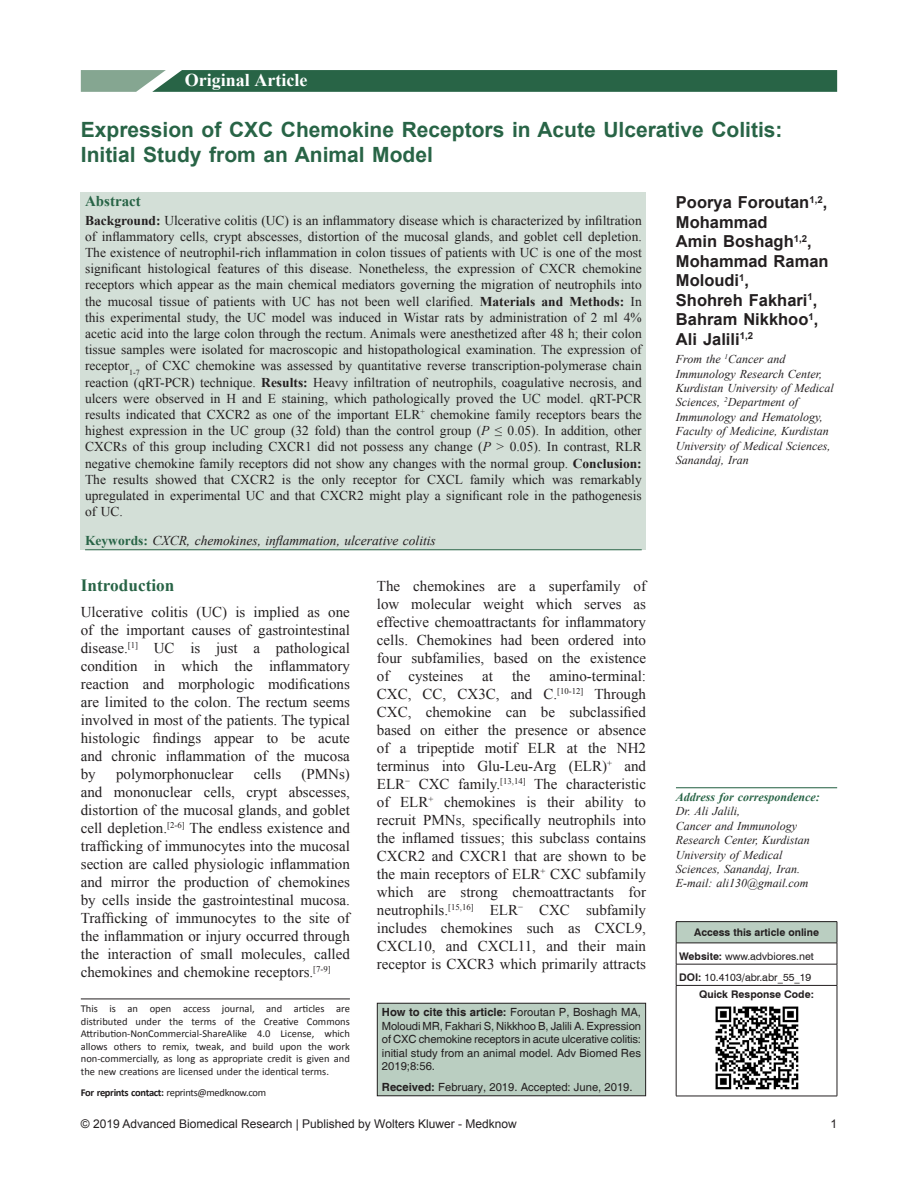
<style>
.page{position:relative;width:918px;height:1188px;background:#fff}
.page>*{position:absolute;margin:0;border:0;box-sizing:border-box;transform-origin:0 0}
.AT{font:700 21px/25.2px "Arial";color:#286446}
.AH{font:700 18px "Times New Roman";color:#fff}
.t1{font:700 17.25px "Times New Roman";color:#286446}
.AU{font:700 16.5px/19.5px "Arial";color:#231f20}
.TX{font:15px/18px "Times New Roman";color:#231f20;text-align:justify}
.ABSH{font:700 15px "Times New Roman";color:#286446}
.ABS{font:13.5px/16.2px "Times New Roman";color:#231f20;text-align:justify}
.KWD{font:italic 13.5px "Times New Roman";color:#231f20}
.AFF{font:italic 12px/14.4px "Times New Roman";color:#231f20}
.ADD{font:italic 12px/14.4px "Times New Roman";color:#231f20}
.t2{font:12px "Arial";color:#231f20}
.HTC{font:11.25px/13.5px "Helvetica";color:#231f20;text-align:justify}
.OS{font:10.5px/12.6px "Calibri";color:#211d1e;text-align:justify}
.OS-2{font:10.5px "Calibri";letter-spacing:-.03em;color:#211d1e}
.Website{font:10.5px "Swiss 721 BT";color:#231f20}
.DOI{font:10.5px "Swiss 721 BT";color:#231f20}
.ATAO{font:700 10.5px "Swiss 721 BT";color:#231f20}
.QRC{font:700 10.5px "Swiss 721 BT";color:#231f20}
.s1{font-weight:700}
.s2{font-style:italic}
.s3{font-weight:700;font-style:normal;color:#286446}
.s4{font-weight:700;color:#286446}
</style>
<div class="page">
<hr style="left:676px;top:787px;width:161px;height:1px;background:#286446">
<div style="left:81px;top:192px;width:565px;height:357px;background:#d3dfd7"></div>
<hr style="left:85px;top:549px;width:557px;height:1px;background:#286446">
<svg style="left:81px;top:70px;width:756px;height:22px;background:#376e52"></svg>
<div style="left:377px;top:1003px;width:269px;height:93px;background:#bacec1"></div>
<div style="left:377px;top:1003px;width:269px;height:93px;border:1px solid #231f20"></div>
<div style="left:676px;top:922px;width:161px;height:21px;background:#bacec1"></div>
<hr style="left:676px;top:943px;width:161px;height:1px;background:#231f20">
<hr style="left:676px;top:964px;width:161px;height:1px;background:#231f20">
<hr style="left:676px;top:985px;width:161px;height:1px;background:#231f20">
<hr style="left:676px;top:921px;width:161px;height:1px;background:#231f20">
<svg style="left:676px;top:922px;width:1px;height:63px"></svg>
<svg style="left:837px;top:922px;width:1px;height:63px"></svg>
<hr style="left:676px;top:986px;width:1px;height:110px;background:#231f20">
<hr style="left:837px;top:986px;width:1px;height:110px;background:#231f20">
<hr style="left:676px;top:1096px;width:161px;height:1px;background:#231f20">
<img style="left:715px;top:1006px;width:84px;height:84px">
<hr style="left:81px;top:999px;width:269px;height:1px;background:#231f20">
<p class="AH" style="left:185px;top:67px;width:124px">Original Article</p>
<p class="AT" style="left:81px;top:117px;width:703px">Expression of CXC Chemokine Receptors in Acute Ulcerative Colitis:<br>Initial Study from an Animal Model</p>
<p class="ABSH" style="left:85px;top:190px;width:57px">Abstract</p>
<p class="ABS" style="left:85px;top:212px;width:558px"><span class="s1">Background:</span> Ulcerative colitis (UC) is an inflammatory disease which is characterized by infiltration of inflammatory cells, crypt abscesses, distortion of the mucosal glands, and goblet cell depletion.<br>The existence of neutrophil‑rich inflammation in colon tissues of patients with UC is one of the most significant histological features of this disease. Nonetheless, the expression of CXCR chemokine receptors which appear as the main chemical mediators governing the migration of neutrophils into the mucosal tissue of patients with UC has not been well clarified. <span class="s1">Materials and Methods:</span> In this experimental study, the UC model was induced in Wistar rats by administration of 2 ml 4% acetic acid into the large colon through the rectum. Animals were anesthetized after 48 h; their colon tissue samples were isolated for macroscopic and histopathological examination. The expression of receptor<sub>1‑7</sub> of CXC chemokine was assessed by quantitative reverse transcription‑polymerase chain reaction (qRT‑PCR) technique. <span class="s1">Results:</span> Heavy infiltration of neutrophils, coagulative necrosis, and ulcers were observed in H and E staining, which pathologically proved the UC model. qRT‑PCR results indicated that CXCR2 as one of the important ELR<sup>+</sup> chemokine family receptors bears the highest expression in the UC group (32 fold) than the control group (<span class="s2">P</span> ≤ 0.05). In addition, other CXCRs of this group including CXCR1 did not possess any change (<span class="s2">P</span> &gt; 0.05). In contrast, RLR negative chemokine family receptors did not show any changes with the normal group. <span class="s1">Conclusion:<br></span>The results showed that CXCR2 is the only receptor for CXCL family which was remarkably upregulated in experimental UC and that CXCR2 might play a significant role in the pathogenesis of UC.</p>
<p class="KWD" style="left:85px;top:531px;width:352px"><span class="s3">Keywords:</span> CXCR, chemokines, inflammation, ulcerative colitis</p>
<h1 class="t1" style="left:81px;top:573px;width:95px">Introduction</h1>
<p class="TX" style="left:81px;top:603px;width:271px">Ulcerative colitis (UC) is implied as one of the important causes of gastrointestinal disease.<sup>[1]</sup> UC is just a pathological condition in which the inflammatory reaction and morphologic modifications are limited to the colon. The rectum seems involved in most of the patients. The typical histologic findings appear to be acute and chronic inflammation of the mucosa by</p>
<p class="TX" style="left:81px;top:765px;width:271px;text-indent:221px">(PMNs) and mononuclear cells, crypt abscesses, distortion of the mucosal glands, and goblet cell depletion.<sup>[2‑6]</sup> The endless existence and trafficking of immunocytes into the mucosal section are called physiologic inflammation and mirror the production of chemokines by cells inside the gastrointestinal mucosa.<br>Trafficking of immunocytes to the site of the inflammation or injury occurred through the interaction of small molecules, called chemokines and chemokine receptors.<sup>[7‑9]</sup></p>
<p class="TX" style="left:116px;top:765px;width:119px">polymorphonuclear</p>
<p class="TX" style="left:254px;top:765px;width:29px">cells</p>
<p class="OS" style="left:81px;top:1002px;width:271px">This is an open access journal, and articles are distributed under the terms of the Creative Commons Attribution‑NonCommercial‑ShareAlike 4.0 License, which allows others to remix, tweak, and build upon the work non‑commercially, as long as appropriate credit is given and the new creations are licensed under the identical terms.</p>
<p class="OS-2" style="left:81px;top:1085px;width:187px"><span class="s1">For reprints contact:</span> reprints@medknow.com</p>
<p class="TX" style="left:377px;top:576px;width:271px">The chemokines are a superfamily of low molecular weight which serves as effective chemoattractants for inflammatory cells. Chemokines had been ordered into four subfamilies, based on the existence of</p>
<p class="TX" style="left:377px;top:666px;width:271px;text-indent:172px">amino‑terminal:<br>CXC, CC, CX3C, and C.<sup>[10‑12]</sup> Through CXC, chemokine can be subclassified based on either the presence or absence of a tripeptide motif ELR at the NH2 terminus into Glu‑Leu‑Arg (ELR)<sup>+</sup> and ELR<sup>−</sup> CXC family.<sup>[13,14]</sup> The characteristic of ELR<sup>+</sup> chemokines is their ability to recruit PMNs, specifically neutrophils into the inflamed tissues; this subclass contains CXCR2 and CXCR1 that are shown to be the main receptors of ELR<sup>+</sup> CXC subfamily which are strong chemoattractants for neutrophils.<sup>[15,16]</sup> ELR<sup>−</sup> CXC subfamily includes chemokines such as CXCL9, CXCL10, and CXCL11, and their main receptor is CXCR3 which primarily attracts</p>
<p class="TX" style="left:408px;top:666px;width:56px">cysteines</p>
<p class="TX" style="left:482px;top:666px;width:12px">at</p>
<p class="TX" style="left:512px;top:666px;width:20px">the</p>
<p class="HTC" style="left:382px;top:1006px;width:261px"><span class="s1">How to cite this article:</span> Foroutan P, Boshagh MA, Moloudi MR, Fakhari S, Nikkhoo B, Jalili A. Expression of CXC chemokine receptors in acute ulcerative colitis: initial study from an animal model. Adv Biomed Res 2019;8:56.</p>
<p class="HTC" style="left:382px;top:1081px;width:252px"><span class="s1">Received:</span> February, 2019. Accepted: June, 2019.</p>
<p class="AU" style="left:676px;top:193px;width:154px">Poorya Foroutan<sup>1,2</sup>,<br>Mohammad<br>Amin Boshagh<sup>1,2</sup>,<br>Mohammad Raman<br>Moloudi<sup>1</sup>,<br>Shohreh Fakhari<sup>1</sup>,<br>Bahram Nikkhoo<sup>1</sup>,<br>Ali Jalili<sup>1,2</sup></p>
<p class="AFF" style="left:676px;top:352px;width:159px">From the <sup>1</sup>Cancer and<br>Immunology Research Center,<br>Kurdistan University of Medical<br>Sciences, <sup>2</sup>Department of<br>Immunology and Hematology,<br>Faculty of Medicine, Kurdistan<br>University of Medical Sciences,<br>Sanandaj, Iran</p>
<p class="ADD" style="left:676px;top:790px;width:145px"><span class="s4">Address for correspondence:<br></span>Dr. Ali Jalili,<br>Cancer and Immunology<br>Research Center, Kurdistan<br>University of Medical<br>Sciences, Sanandaj, Iran.<br>E‑mail: ali130@gmail.com</p>
<p class="ATAO" style="left:694px;top:925px;width:126px">Access this article online</p>
<p class="Website" style="left:679px;top:949px;width:136px"><span class="s1">Website:</span> www.advbiores.net</p>
<p class="DOI" style="left:679px;top:970px;width:134px"><span class="s1">DOI:</span> 10.4103/abr.abr_55_19</p>
<p class="QRC" style="left:699px;top:987px;width:116px">Quick Response Code:</p>
<p class="t2" style="left:81px;top:1116px;width:437px">© 2019 Advanced Biomedical Research | Published by Wolters Kluwer - Medknow</p>
<p class="t2" style="left:830px;top:1116px;width:8px">1</p>
</div>
